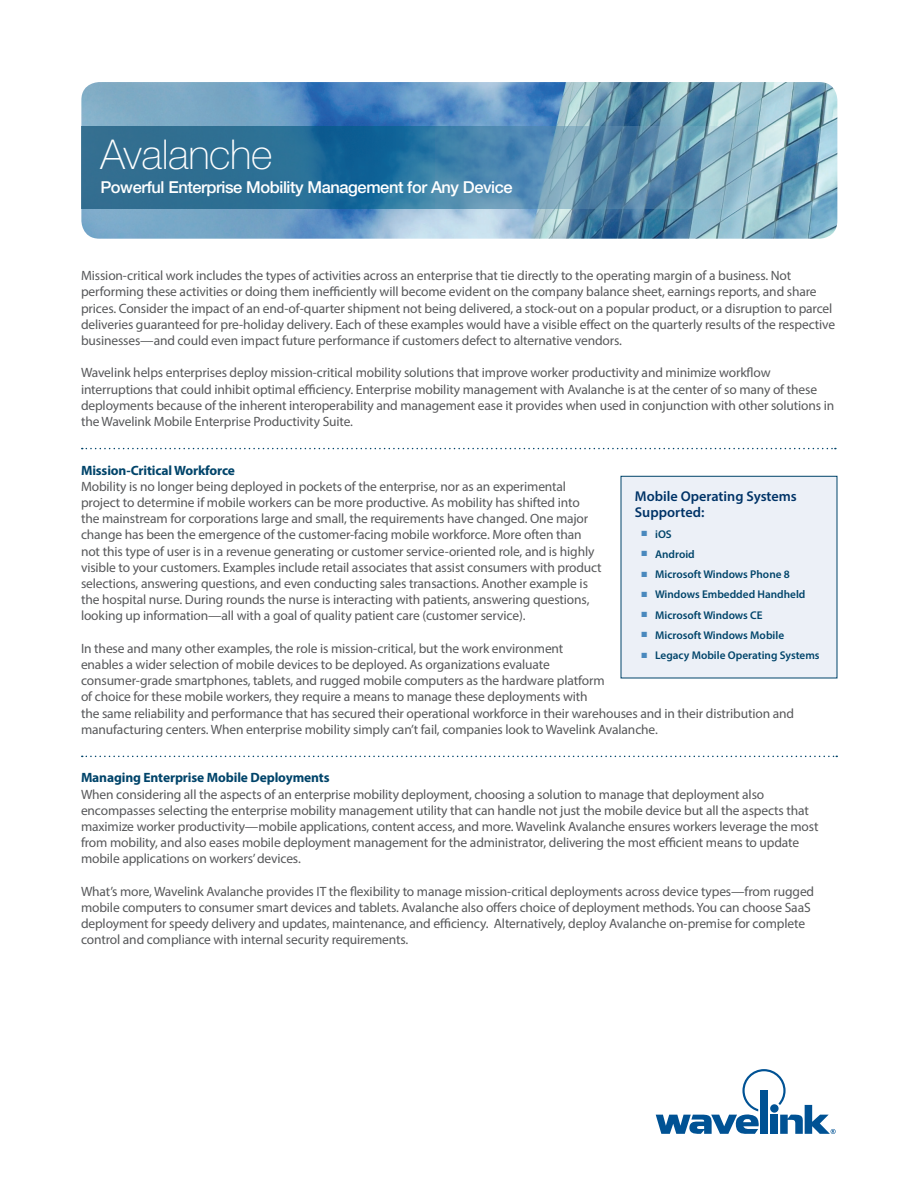
<style>
.page{position:relative;width:918px;height:1188px;background:#fff}
.page>*{position:absolute;margin:0;border:0;box-sizing:border-box;transform-origin:0 0}
.t1{font:100 41.25px "Helvetica Neue LT Std";letter-spacing:-.01em;color:#fff}
.t2{font:500 16.5px "Helvetica Neue LT Std";letter-spacing:-.025em;color:#fff}
.t3{font:600 14.25px/16.5px "Myriad Pro";color:#003367}
.t4{font:13.5px/16.2px "Myriad Pro";letter-spacing:-.01em;color:#57585a}
.t5{font:700 13.5px "Myriad Pro";letter-spacing:-.01em;color:#00446a}
.t6{font:600 11.25px "Myriad Pro";color:#00446a}
.s1{color:#4a89be}
</style>
<div class="page">
<img style="left:81px;top:82px;width:756px;height:157px">
<svg style="left:81px;top:126px;width:756px;height:82px;background:#4b86a7"></svg>
<svg style="left:82px;top:448px;width:754px;height:1px"></svg>
<svg style="left:82px;top:756px;width:755px;height:1px"></svg>
<svg style="left:656px;top:1069px;width:180px;height:65px"></svg>
<div style="left:621px;top:476px;width:216px;height:202px;background:#ecf0f7"></div>
<h1 class="t1" style="left:100px;top:130px;width:174px">Avalanche</h1>
<p class="t2" style="left:100px;top:177px;width:414px">Powerful Enterprise Mobility Management for Any Device</p>
<p class="t4" style="left:81px;top:267px;width:756px">Mission-critical work includes the types of activities across an enterprise that tie directly to the operating margin of a business. Not performing these activities or doing them inefficiently will become evident on the company balance sheet, earnings reports, and share prices. Consider the impact of an end-of-quarter shipment not being delivered, a stock-out on a popular product, or a disruption to parcel deliveries guaranteed for pre-holiday delivery. Each of these examples would have a visible effect on the quarterly results of the respective businesses—and could even impact future performance if customers defect to alternative vendors.</p>
<p class="t4" style="left:81px;top:364px;width:755px">Wavelink helps enterprises deploy mission-critical mobility solutions that improve worker productivity and minimize workflow interruptions that could inhibit optimal efficiency. Enterprise mobility management with Avalanche is at the center of so many of these deployments because of the inherent interoperability and management ease it provides when used in conjunction with other solutions in the Wavelink Mobile Enterprise Productivity Suite.</p>
<p class="t5" style="left:81px;top:461px;width:156px">Mission-Critical Workforce</p>
<p class="t4" style="left:81px;top:478px;width:522px">Mobility is no longer being deployed in pockets of the enterprise, nor as an experimental project to determine if mobile workers can be more productive. As mobility has shifted into<br>the mainstream for corporations large and small, the requirements have changed. One major change has been the emergence of the customer-facing mobile workforce. More often than not this type of user is in a revenue generating or customer service-oriented role, and is highly visible to your customers. Examples include retail associates that assist consumers with product selections, answering questions, and even conducting sales transactions. Another example is the hospital nurse. During rounds the nurse is interacting with patients, answering questions, looking up information—all with a goal of quality patient care (customer service).</p>
<p class="t4" style="left:81px;top:640px;width:715px">In these and many other examples, the role is mission-critical, but the work environment<br>enables a wider selection of mobile devices to be deployed. As organizations evaluate<br>consumer-grade smartphones, tablets, and rugged mobile computers as the hardware platform<br>of choice for these mobile workers, they require a means to manage these deployments with<br>the same reliability and performance that has secured their operational workforce in their warehouses and in their distribution and manufacturing centers. When enterprise mobility simply can’t fail, companies look to Wavelink Avalanche.</p>
<p class="t5" style="left:81px;top:769px;width:250px">Managing Enterprise Mobile Deployments</p>
<p class="t4" style="left:81px;top:786px;width:739px">When considering all the aspects of an enterprise mobility deployment, choosing a solution to manage that deployment also encompasses selecting the enterprise mobility management utility that can handle not just the mobile device but all the aspects that maximize worker productivity—mobile applications, content access, and more. Wavelink Avalanche ensures workers leverage the most from mobility, and also eases mobile deployment management for the administrator, delivering the most efficient means to update mobile applications on workers’ devices.</p>
<p class="t4" style="left:81px;top:883px;width:735px">What’s more, Wavelink Avalanche provides IT the flexibility to manage mission-critical deployments across device types—from rugged mobile computers to consumer smart devices and tablets. Avalanche also offers choice of deployment methods. You can choose SaaS deployment for speedy delivery and updates, maintenance, and efficiency. Alternatively, deploy Avalanche on-premise for complete control and compliance with internal security requirements.</p>
<p class="t3" style="left:635px;top:487px;width:164px">Mobile Operating Systems<br>Supported:</p>
<p class="t6" style="left:642px;top:527px;width:32px"><span class="s1">■</span> iOS</p>
<p class="t6" style="left:642px;top:547px;width:55px"><span class="s1">■</span> Android</p>
<p class="t6" style="left:642px;top:567px;width:150px"><span class="s1">■</span> Microsoft Windows Phone 8</p>
<p class="t6" style="left:642px;top:587px;width:165px"><span class="s1">■</span> Windows Embedded Handheld</p>
<p class="t6" style="left:642px;top:608px;width:123px"><span class="s1">■</span> Microsoft Windows CE</p>
<p class="t6" style="left:642px;top:628px;width:144px"><span class="s1">■</span> Microsoft Windows Mobile</p>
<p class="t6" style="left:642px;top:648px;width:179px"><span class="s1">■</span> Legacy Mobile Operating Systems</p>
</div>
